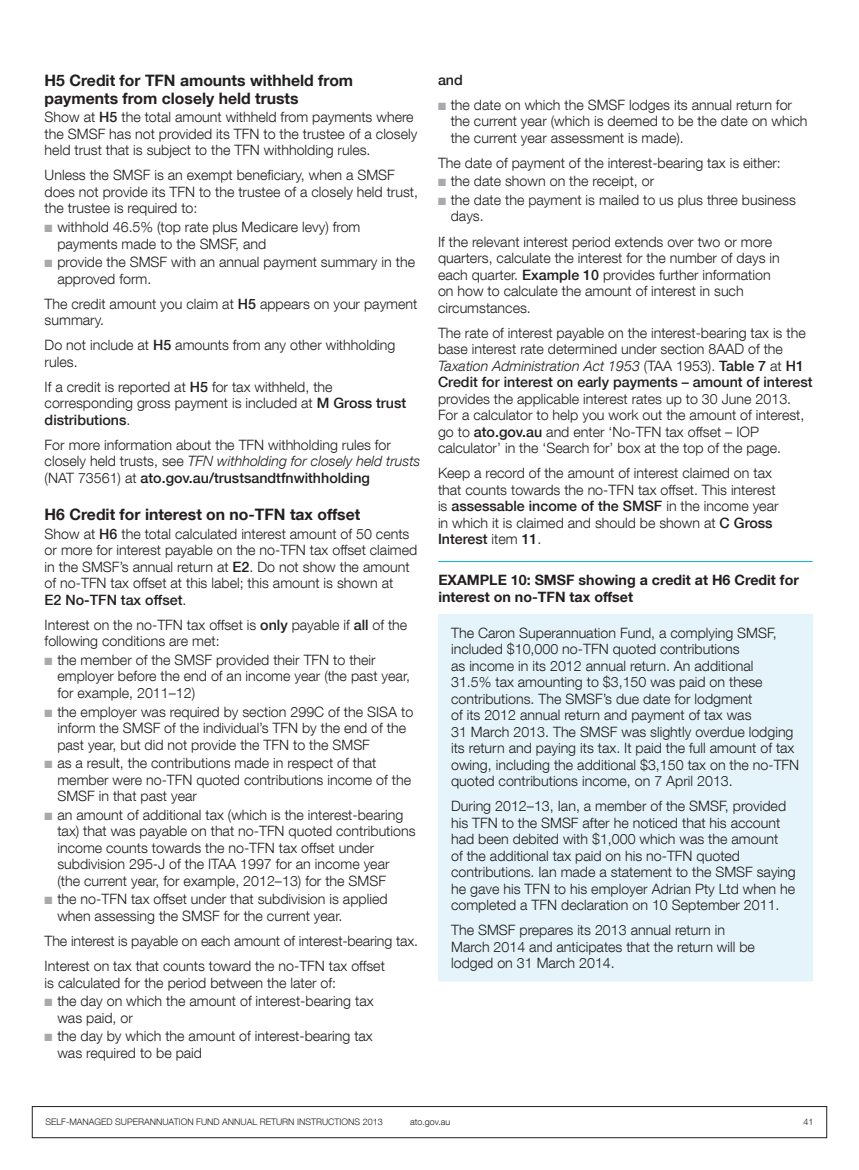
<style>
.page{position:relative;width:859px;height:1170px;background:#fff}
.page>*{position:absolute;margin:0;border:0;box-sizing:border-box;transform-origin:0 0}
.Subhead_2{font:700 15.75px/18px "Helvetica Neue LT Com";color:#231f20}
.Body{font:300 14.25px/16.5px "Helvetica Neue LT Com";color:#231f20}
.Bullet_1{font:300 14.25px/16.5px "Helvetica Neue LT Com";color:#231f20}
.Bullet_1_space_after{font:300 14.25px/16.5px "Helvetica Neue LT Com";color:#231f20}
.Item_head{font:700 14.25px/16.5px "Helvetica Neue LT Com";color:#231f20}
.Body-2{font:500 14.25px "Helvetica Neue LT Com";color:#231f20}
.t1{font:300 9px "Helvetica Neue LT Com";color:#231f20}
.s1{font-weight:500}
.s2{color:#a8a9ad}
.s3{font-style:italic}
</style>
<div class="page">
<div style="left:32px;top:1106px;width:795px;height:31px;border:1px solid #231f20"></div>
<div style="left:438px;top:614px;width:375px;height:366px;background:#e4f4fa"></div>
<hr style="left:438px;top:980px;width:375px;height:1px;background:#e4f4fa">
<hr style="left:438px;top:561px;width:375px;height:1px;background:#00aedc">
<p class="Subhead_2" style="left:45px;top:71px;width:310px">H5 Credit for TFN amounts withheld from payments from closely held trusts</p>
<p class="Body" style="left:45px;top:109px;width:374px">Show at <span class="s1">H5</span> the total amount withheld from payments where the SMSF has not provided its TFN to the trustee of a closely held trust that is subject to the TFN withholding rules.</p>
<p class="Body" style="left:45px;top:167px;width:375px">Unless the SMSF is an exempt beneficiary, when a SMSF does not provide its TFN to the trustee of a closely held trust, the trustee is required to:</p>
<p class="Bullet_1" style="left:57px;top:218px;width:305px;text-indent:-13px"><span class="s2">■</span> withhold 46.5% (top rate plus Medicare levy) from payments made to the SMSF, and</p>
<p class="Bullet_1_space_after" style="left:57px;top:253px;width:359px;text-indent:-13px"><span class="s2">■</span> provide the SMSF with an annual payment summary in the approved form.</p>
<p class="Body" style="left:45px;top:295px;width:374px">The credit amount you claim at <span class="s1">H5</span> appears on your payment summary.</p>
<p class="Body" style="left:45px;top:336px;width:352px">Do not include at <span class="s1">H5</span> amounts from any other withholding rules.</p>
<p class="Body" style="left:45px;top:378px;width:363px">If a credit is reported at <span class="s1">H5</span> for tax withheld, the corresponding gross payment is included at <span class="s1">M Gross trust distributions</span>.</p>
<p class="Body" style="left:45px;top:436px;width:377px">For more information about the TFN withholding rules for closely held trusts, see <span class="s3">TFN withholding for closely held trusts </span>(NAT 73561) at <span class="s1">ato.gov.au/trustsandtfnwithholding</span></p>
<p class="Subhead_2" style="left:45px;top:505px;width:317px">H6 Credit for interest on no‑TFN tax offset</p>
<p class="Body" style="left:45px;top:525px;width:374px">Show at <span class="s1">H6</span> the total calculated interest amount of 50 cents or more for interest payable on the no‑TFN tax offset claimed in the SMSF’s annual return at <span class="s1">E2</span>. Do not show the amount of no‑TFN tax offset at this label; this amount is shown at<br><span class="s1">E2 No‑TFN tax offset</span>.</p>
<p class="Body" style="left:45px;top:616px;width:364px">Interest on the no‑TFN tax offset is <span class="s1">only</span> payable if <span class="s1">all</span> of the following conditions are met:</p>
<p class="Bullet_1" style="left:57px;top:651px;width:354px;text-indent:-13px"><span class="s2">■</span> the member of the SMSF provided their TFN to their employer before the end of an income year (the past year, for example, 2011–12)</p>
<p class="Bullet_1" style="left:57px;top:702px;width:357px;text-indent:-13px"><span class="s2">■</span> the employer was required by section 299C of the SISA to inform the SMSF of the individual’s TFN by the end of the past year, but did not provide the TFN to the SMSF</p>
<p class="Bullet_1" style="left:57px;top:754px;width:355px;text-indent:-13px"><span class="s2">■</span> as a result, the contributions made in respect of that member were no‑TFN quoted contributions income of the<br>SMSF in that past year</p>
<p class="Bullet_1" style="left:57px;top:806px;width:360px;text-indent:-13px"><span class="s2">■</span> an amount of additional tax (which is the interest‑bearing tax) that was payable on that no‑TFN quoted contributions income counts towards the no‑TFN tax offset under subdivision 295‑J of the ITAA 1997 for an income year (the current year, for example, 2012–13) for the SMSF</p>
<p class="Bullet_1_space_after" style="left:57px;top:890px;width:332px;text-indent:-13px"><span class="s2">■</span> the no‑TFN tax offset under that subdivision is applied when assessing the SMSF for the current year.</p>
<p class="Body" style="left:45px;top:932px;width:375px">The interest is payable on each amount of interest‑bearing tax.</p>
<p class="Body" style="left:45px;top:957px;width:342px">Interest on tax that counts toward the no‑TFN tax offset is calculated for the period between the later of:</p>
<p class="Bullet_1" style="left:57px;top:992px;width:318px;text-indent:-13px"><span class="s2">■</span> the day on which the amount of interest‑bearing tax was paid, or</p>
<p class="Bullet_1" style="left:57px;top:1027px;width:317px;text-indent:-13px"><span class="s2">■</span> the day by which the amount of interest‑bearing tax was required to be paid</p>
<p class="Body-2" style="left:438px;top:71px;width:26px">and</p>
<p class="Bullet_1_space_after" style="left:451px;top:96px;width:358px;text-indent:-13px"><span class="s2">■</span> the date on which the SMSF lodges its annual return for the current year (which is deemed to be the date on which the current year assessment is made).</p>
<p class="Body" style="left:438px;top:154px;width:344px">The date of payment of the interest‑bearing tax is either:</p>
<p class="Bullet_1" style="left:438px;top:173px;width:218px"><span class="s2">■</span> the date shown on the receipt, or</p>
<p class="Bullet_1_space_after" style="left:451px;top:191px;width:347px;text-indent:-13px"><span class="s2">■</span> the date the payment is mailed to us plus three business days.</p>
<p class="Body" style="left:438px;top:233px;width:343px">If the relevant interest period extends over two or more quarters, calculate the interest for the number of days in each quarter. <span class="s1">Example 10</span> provides further information on how to calculate the amount of interest in such circumstances.</p>
<p class="Body" style="left:438px;top:324px;width:376px">The rate of interest payable on the interest‑bearing tax is the base interest rate determined under section 8AAD of the <span class="s3">Taxation Administration Act 1953</span> (TAA 1953). <span class="s1">Table 7</span> at <span class="s1">H1<br>Credit for interest on early payments – amount of interest </span>provides the applicable interest rates up to 30 June 2013.<br>For a calculator to help you work out the amount of interest, go to <span class="s1">ato.gov.au</span> and enter ‘No‑TFN tax offset – IOP calculator’ in the ‘Search for’ box at the top of the page.</p>
<p class="Body" style="left:438px;top:464px;width:342px">Keep a record of the amount of interest claimed on tax that counts towards the no‑TFN tax offset. This interest is <span class="s1">assessable income of the SMSF</span> in the income year in which it is claimed and should be shown at <span class="s1">C Gross Interest</span> item <span class="s1">11</span>.</p>
<p class="Item_head" style="left:438px;top:571px;width:362px">EXAMPLE 10: SMSF showing a credit at H6 Credit for interest on no‑TFN tax offset</p>
<p class="Body" style="left:451px;top:624px;width:345px">The Caron Superannuation Fund, a complying SMSF, included $10,000 no‑TFN quoted contributions<br>as income in its 2012 annual return. An additional 31.5% tax amounting to $3,150 was paid on these contributions. The SMSF’s due date for lodgment<br>of its 2012 annual return and payment of tax was<br>31 March 2013. The SMSF was slightly overdue lodging its return and paying its tax. It paid the full amount of tax owing, including the additional $3,150 tax on the no‑TFN quoted contributions income, on 7 April 2013.</p>
<p class="Body" style="left:451px;top:797px;width:346px">During 2012–13, Ian, a member of the SMSF, provided his TFN to the SMSF after he noticed that his account had been debited with $1,000 which was the amount<br>of the additional tax paid on his no‑TFN quoted contributions. Ian made a statement to the SMSF saying he gave his TFN to his employer Adrian Pty Ltd when he completed a TFN declaration on 10 September 2011.</p>
<p class="Body" style="left:451px;top:921px;width:305px">The SMSF prepares its 2013 annual return in<br>March 2014 and anticipates that the return will be lodged on 31 March 2014.</p>
<p class="t1" style="left:45px;top:1116px;width:129px">Self‑managed superannuatio</p>
<p class="t1" style="left:187px;top:1116px;width:147px">n fund annual return instructio</p>
<p class="t1" style="left:348px;top:1116px;width:36px">ns 2013</p>
<p class="t1" style="left:410px;top:1116px;width:42px">ato.gov.au</p>
<p class="t1" style="left:803px;top:1116px;width:12px">41</p>
</div>
